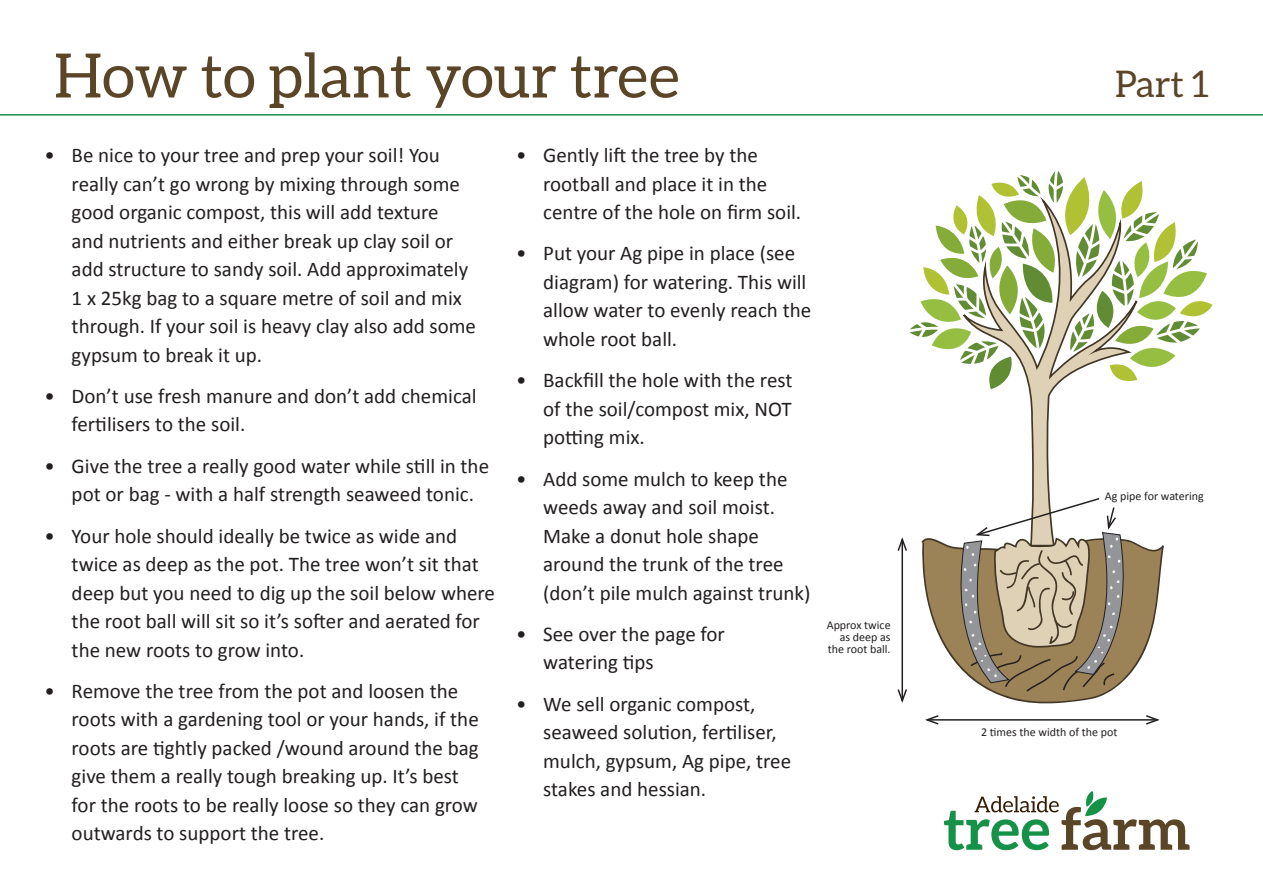
<style>
.page{position:relative;width:1263px;height:893px;background:#fff}
.page>*{position:absolute;margin:0;border:0;box-sizing:border-box;transform-origin:0 0}
.t1{font:61.2px "Aleo";color:#5a4527}
.t2{font:36.75px "Aleo";color:#5a4527}
.t3{font:21px/28.5px "Calibri";color:#231f20}
.t4{font:12px/12px "Calibri";color:#231f20;text-align:right}
</style>
<div class="page">
<svg style="left:944px;top:791px;width:245px;height:59px"></svg>
<hr style="left:0;top:114px;width:1263px;height:2px;background:#169148">
<svg style="left:991px;top:389px;width:63px;height:108px"></svg>
<svg style="left:909px;top:171px;width:303px;height:218px"></svg>
<hr style="left:901px;top:539px;width:2px;height:162px;background:#231f20">
<svg style="left:897px;top:537px;width:10px;height:15px"></svg>
<svg style="left:897px;top:688px;width:10px;height:15px"></svg>
<hr style="left:927px;top:719px;width:230px;height:2px;background:#231f20">
<svg style="left:925px;top:715px;width:15px;height:10px"></svg>
<svg style="left:1144px;top:715px;width:16px;height:10px"></svg>
<svg style="left:921px;top:497px;width:243px;height:207px"></svg>
<p class="t1" style="left:54px;top:41px;width:627px">How to plant your tree</p>
<p class="t3" style="left:72px;top:141px;width:406px;text-indent:-27px">• Be nice to your tree and prep your soil! You really can’t go wrong by mixing through some good organic compost, this will add texture and nutrients and either break up clay soil or add structure to sandy soil. Add approximately 1 x 25kg bag to a square metre of soil and mix through. If your soil is heavy clay also add some gypsum to break it up.</p>
<p class="t3" style="left:72px;top:382px;width:406px;text-indent:-27px">• Don’t use fresh manure and don’t add chemical fertilisers to the soil.</p>
<p class="t3" style="left:45px;top:452px;width:446px;text-align:center">• Give the tree a really good water while still in the pot or bag - with a half strength seaweed tonic.</p>
<p class="t3" style="left:72px;top:521px;width:425px;text-indent:-27px">• Your hole should ideally be twice as wide and twice as deep as the pot. The tree won’t sit that deep but you need to dig up the soil below where the root ball will sit so it’s softer and aerated for the new roots to grow into.</p>
<p class="t3" style="left:72px;top:677px;width:409px;text-indent:-27px">• Remove the tree from the pot and loosen the roots with a gardening tool or your hands, if the roots are tightly packed /wound around the bag give them a really tough breaking up. It’s best for the roots to be really loose so they can grow outwards to support the tree.</p>
<p class="t3" style="left:543px;top:141px;width:260px;text-indent:-27px">• Gently lift the tree by the rootball and place it in the centre of the hole on firm soil.</p>
<p class="t3" style="left:543px;top:239px;width:269px;text-indent:-27px">• Put your Ag pipe in place (see diagram) for watering. This will allow water to evenly reach the whole root ball.</p>
<p class="t3" style="left:543px;top:366px;width:251px;text-align:justify;text-indent:-27px">• Backfill the hole with the rest of the soil/compost mix, NOT potting mix.</p>
<p class="t3" style="left:543px;top:464px;width:269px;text-indent:-27px">• Add some mulch to keep the weeds away and soil moist.<br>Make a donut hole shape around the trunk of the tree (don’t pile mulch against trunk)</p>
<p class="t3" style="left:543px;top:620px;width:183px;text-indent:-27px">• See over the page for watering tips</p>
<p class="t3" style="left:543px;top:689px;width:249px;text-indent:-27px">• We sell organic compost, seaweed solution, fertiliser, mulch, gypsum, Ag pipe, tree stakes and hessian.</p>
<p class="t4" style="left:827px;top:619px;width:65px">Approx twice as deep as the root ball.</p>
<p class="t2" style="left:1115px;top:63px;width:95px">Part 1</p>
<p class="t4" style="left:1105px;top:490px;width:100px">Ag pipe for watering</p>
<p class="t4" style="left:981px;top:726px;width:138px">2 times the width of the pot</p>
</div>
